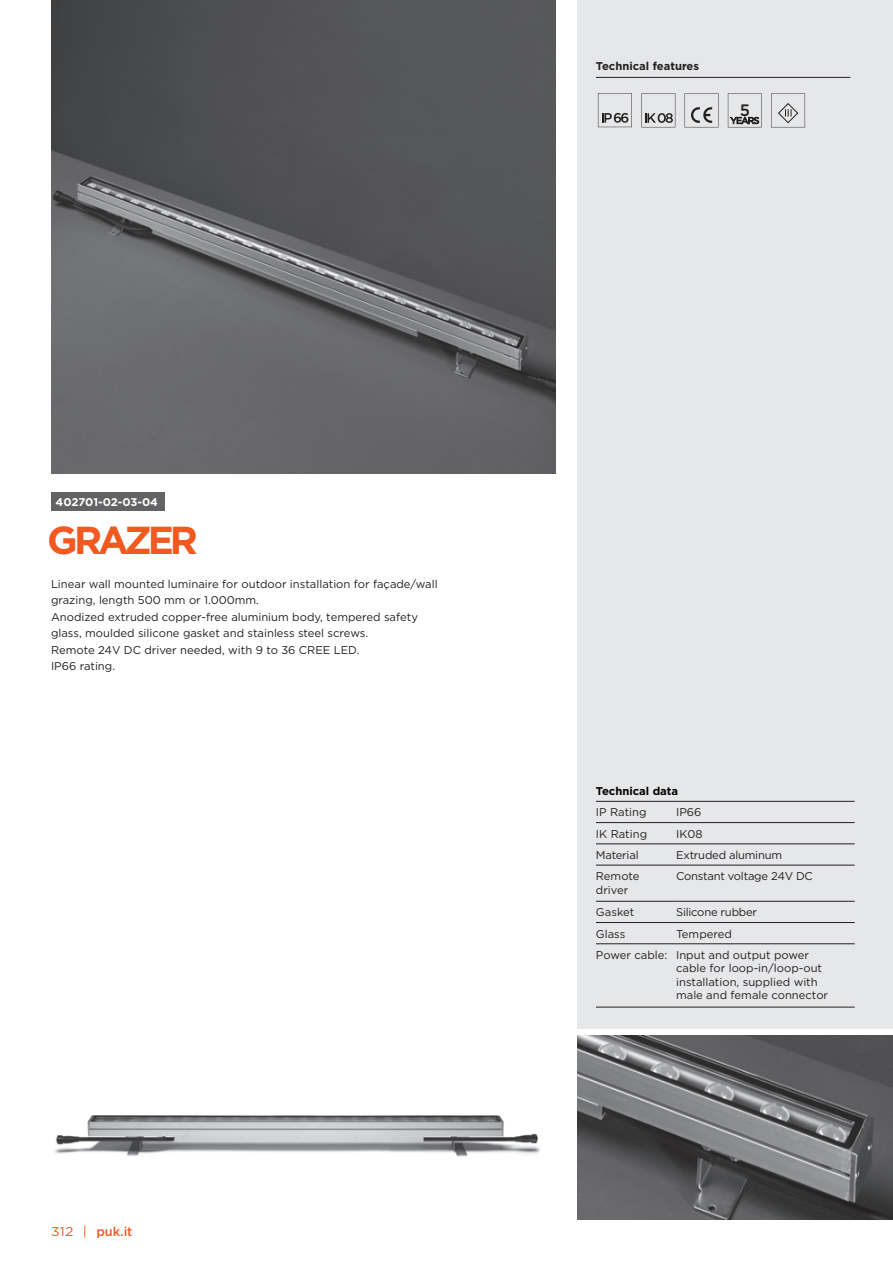
<style>
.page{position:relative;width:893px;height:1263px;background:#fff}
.page>*{position:absolute;margin:0;border:0;box-sizing:border-box;transform-origin:0 0}
.t1{font:700 39px "Gotham";letter-spacing:-.11em;color:#f15921}
.t2{font:500 16.5px "Gotham";color:#231f20}
.t3{font:500 12.75px "Gotham";color:#f15921}
.t4{font:11.25px/16.5px "Gotham";color:#231f20}
.t5{font:11.25px "Gotham";letter-spacing:-.02em;color:#231f20}
.t6{font:700 11.25px "Gotham";color:#231f20}
.t7{font:700 11.25px "Gotham";letter-spacing:-.005em;color:#fff}
.t8{font:700 11.25px "Gotham";color:#000}
.s1{font-weight:400}
</style>
<div class="page">
<div style="left:577px;top:0;width:316px;height:1028px;background:#e6e7e9"></div>
<hr style="left:596px;top:77px;width:254px;height:1px;background:#231f20">
<img style="left:51px;top:0;width:505px;height:474px">
<img style="left:54px;top:1115px;width:486px;height:42px">
<div style="left:51px;top:492px;width:113px;height:19px;background:#636366"></div>
<hr style="left:596px;top:801px;width:80px;height:1px;background:#231f20">
<hr style="left:676px;top:801px;width:179px;height:1px;background:#231f20">
<hr style="left:596px;top:822px;width:80px;height:1px;background:#231f20">
<hr style="left:676px;top:822px;width:179px;height:1px;background:#231f20">
<hr style="left:596px;top:843px;width:80px;height:1px;background:#231f20">
<hr style="left:676px;top:843px;width:179px;height:1px;background:#231f20">
<hr style="left:596px;top:865px;width:80px;height:1px;background:#231f20">
<hr style="left:676px;top:865px;width:179px;height:1px;background:#231f20">
<hr style="left:596px;top:901px;width:80px;height:1px;background:#231f20">
<hr style="left:676px;top:901px;width:179px;height:1px;background:#231f20">
<hr style="left:596px;top:922px;width:80px;height:1px;background:#231f20">
<hr style="left:676px;top:922px;width:179px;height:1px;background:#231f20">
<hr style="left:596px;top:943px;width:80px;height:1px;background:#231f20">
<hr style="left:676px;top:943px;width:179px;height:1px;background:#231f20">
<hr style="left:596px;top:1007px;width:80px;height:1px;background:#231f20">
<hr style="left:676px;top:1007px;width:179px;height:1px;background:#231f20">
<svg style="left:685px;top:93px;width:34px;height:34px"></svg>
<svg style="left:728px;top:93px;width:34px;height:34px"></svg>
<svg style="left:641px;top:93px;width:34px;height:34px"></svg>
<svg style="left:598px;top:93px;width:34px;height:34px"></svg>
<svg style="left:771px;top:93px;width:34px;height:34px"></svg>
<img style="left:577px;top:1036px;width:316px;height:184px">
<p class="t7" style="left:56px;top:495px;width:104px">402701-02-03-04</p>
<h1 class="t1" style="left:48px;top:514px;width:152px">GRAZER</h1>
<p class="t4" style="left:51px;top:575px;width:388px">Linear wall mounted luminaire for outdoor installation for façade/wall grazing, length 500 mm or 1.000mm.<br>Anodized extruded copper-free aluminium body, tempered safety glass, moulded silicone gasket and stainless steel screws.<br>Remote 24V DC driver needed, with 9 to 36 CREE LED.<br>IP66 rating.</p>
<p class="t3" style="left:51px;top:1224px;width:83px"><span class="s1">312 |</span> puk.it</p>
<p class="t6" style="left:596px;top:59px;width:105px">Technical features</p>
<h2 class="t2" style="left:740px;top:99px;width:12px">5</h2>
<p class="t8" style="left:596px;top:784px;width:84px">Technical data</p>
<p class="t4" style="left:596px;top:804px;width:52px">IP Rating</p>
<p class="t4" style="left:676px;top:804px;width:27px">IP66</p>
<p class="t4" style="left:596px;top:825px;width:53px">IK Rating</p>
<p class="t4" style="left:676px;top:825px;width:28px">IK08</p>
<p class="t5" style="left:596px;top:848px;width:44px">Material</p>
<p class="t5" style="left:676px;top:848px;width:108px">Extruded aluminum</p>
<p class="t4" style="left:596px;top:869px;width:45px;line-height:13.5px">Remote driver</p>
<p class="t5" style="left:676px;top:869px;width:138px">Constant voltage 24V DC</p>
<p class="t4" style="left:596px;top:904px;width:40px">Gasket</p>
<p class="t5" style="left:676px;top:905px;width:83px">Silicone rubber</p>
<p class="t4" style="left:596px;top:925px;width:31px">Glass</p>
<p class="t4" style="left:596px;top:923px;width:215px;line-height:21.3px;text-align:center">Tempered<br>Power cable: Input and output power</p>
<p class="t4" style="left:676px;top:961px;width:154px;line-height:13.5px">cable for loop-in/loop-out installation, supplied with male and female connector</p>
</div>
